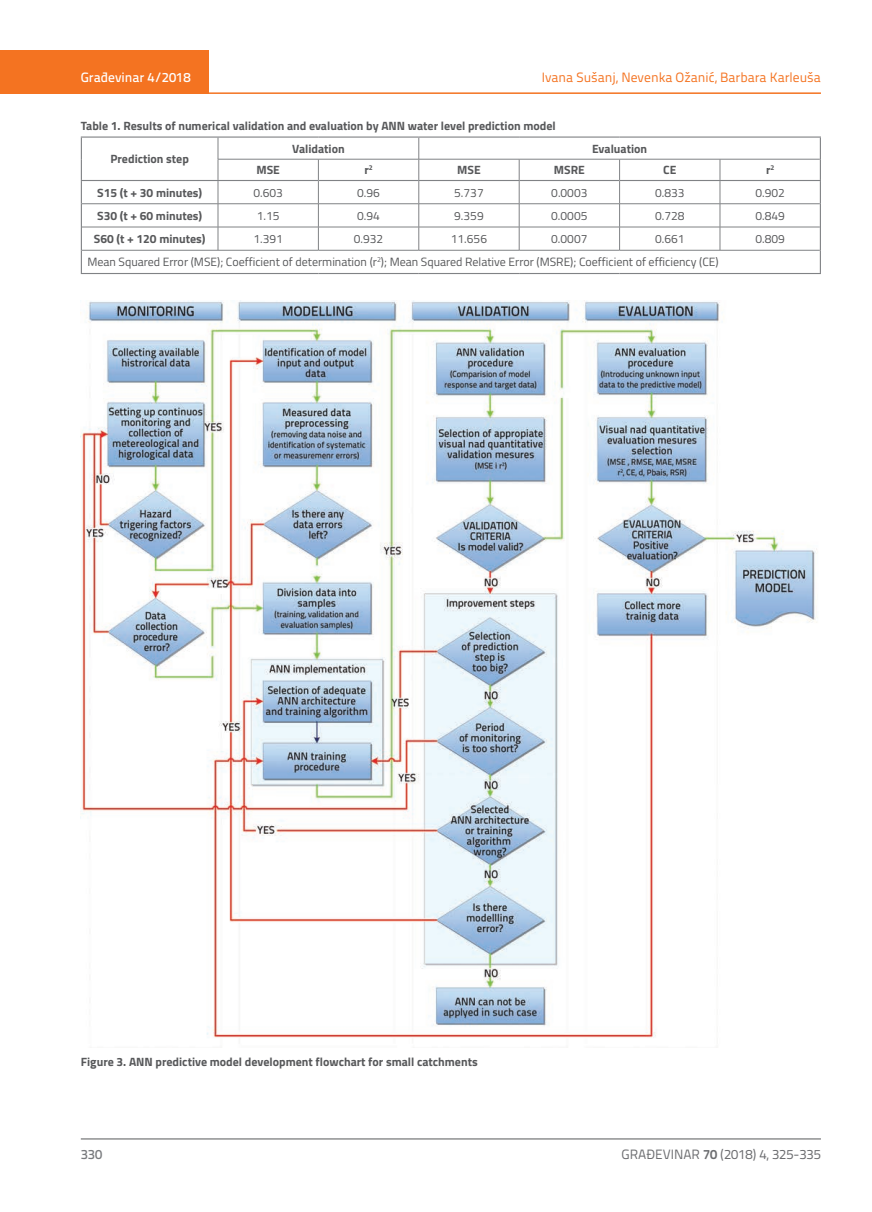
<style>
.page{position:relative;width:872px;height:1212px;background:#fff}
.page>*{position:absolute;margin:0;border:0;box-sizing:border-box;transform-origin:0 0}
.t1{font:13.5px "Titillium Text 22 L";color:#f47321}
.t2{font:13.5px "Titillium Text 22 L";color:#6c6d70}
.t3{font:500 13.5px "Titillium Text 22 L";color:#fff}
.t4{font:500 13.5px "Titillium Text 22 L";color:#787a7d}
.t5{font:700 12px "Titillium";color:#57585a}
.t6{font:12px "Titillium";color:#57585a}
.s1{font-weight:700}
</style>
<div class="page">
<div style="left:0;top:50px;width:208px;height:44px;background:#f47321"></div>
<hr style="left:0;top:92px;width:821px;height:2px;background:#f47321">
<hr style="left:81px;top:1139px;width:740px;height:1px;background:#57585a">
<hr style="left:218px;top:159px;width:100px;height:1px;background:#808285">
<hr style="left:318px;top:159px;width:101px;height:1px;background:#808285">
<hr style="left:419px;top:159px;width:100px;height:1px;background:#808285">
<hr style="left:519px;top:159px;width:100px;height:1px;background:#808285">
<hr style="left:619px;top:159px;width:101px;height:1px;background:#808285">
<hr style="left:720px;top:159px;width:100px;height:1px;background:#808285">
<hr style="left:82px;top:203px;width:136px;height:1px;background:#808285">
<hr style="left:218px;top:203px;width:100px;height:1px;background:#808285">
<hr style="left:318px;top:203px;width:101px;height:1px;background:#808285">
<hr style="left:419px;top:203px;width:100px;height:1px;background:#808285">
<hr style="left:519px;top:203px;width:100px;height:1px;background:#808285">
<hr style="left:619px;top:203px;width:101px;height:1px;background:#808285">
<hr style="left:720px;top:203px;width:100px;height:1px;background:#808285">
<hr style="left:82px;top:227px;width:136px;height:1px;background:#808285">
<hr style="left:218px;top:227px;width:100px;height:1px;background:#808285">
<svg style="left:218px;top:138px;width:1px;height:112px"></svg>
<hr style="left:318px;top:227px;width:101px;height:1px;background:#808285">
<svg style="left:318px;top:159px;width:1px;height:91px"></svg>
<hr style="left:419px;top:227px;width:100px;height:1px;background:#808285">
<svg style="left:418px;top:138px;width:1px;height:112px"></svg>
<hr style="left:519px;top:227px;width:100px;height:1px;background:#808285">
<svg style="left:519px;top:159px;width:1px;height:91px"></svg>
<hr style="left:619px;top:227px;width:101px;height:1px;background:#808285">
<svg style="left:619px;top:159px;width:1px;height:91px"></svg>
<hr style="left:720px;top:227px;width:100px;height:1px;background:#808285">
<svg style="left:719px;top:159px;width:1px;height:91px"></svg>
<hr style="left:82px;top:250px;width:136px;height:1px;background:#808285">
<hr style="left:218px;top:250px;width:100px;height:1px;background:#808285">
<hr style="left:318px;top:250px;width:101px;height:1px;background:#808285">
<hr style="left:419px;top:250px;width:100px;height:1px;background:#808285">
<hr style="left:519px;top:250px;width:100px;height:1px;background:#808285">
<hr style="left:619px;top:250px;width:101px;height:1px;background:#808285">
<hr style="left:720px;top:250px;width:100px;height:1px;background:#808285">
<hr style="left:81px;top:273px;width:137px;height:1px;background:#808285">
<hr style="left:218px;top:273px;width:100px;height:1px;background:#808285">
<hr style="left:318px;top:273px;width:101px;height:1px;background:#808285">
<hr style="left:419px;top:273px;width:100px;height:1px;background:#808285">
<hr style="left:519px;top:273px;width:100px;height:1px;background:#808285">
<hr style="left:619px;top:273px;width:101px;height:1px;background:#808285">
<hr style="left:720px;top:273px;width:101px;height:1px;background:#808285">
<hr style="left:81px;top:136px;width:137px;height:2px;background:#808285">
<svg style="left:81px;top:138px;width:1px;height:135px"></svg>
<hr style="left:81px;top:180px;width:137px;height:1px;background:#808285">
<hr style="left:218px;top:136px;width:100px;height:2px;background:#808285">
<hr style="left:318px;top:136px;width:101px;height:2px;background:#808285">
<hr style="left:419px;top:136px;width:100px;height:2px;background:#808285">
<hr style="left:519px;top:136px;width:100px;height:2px;background:#808285">
<hr style="left:619px;top:136px;width:101px;height:2px;background:#808285">
<hr style="left:720px;top:136px;width:101px;height:2px;background:#808285">
<svg style="left:820px;top:138px;width:1px;height:135px"></svg>
<hr style="left:218px;top:180px;width:100px;height:1px;background:#808285">
<hr style="left:318px;top:180px;width:101px;height:1px;background:#808285">
<hr style="left:419px;top:180px;width:100px;height:1px;background:#808285">
<hr style="left:519px;top:180px;width:100px;height:1px;background:#808285">
<hr style="left:619px;top:180px;width:101px;height:1px;background:#808285">
<hr style="left:720px;top:180px;width:101px;height:1px;background:#808285">
<img style="left:81px;top:301px;width:736px;height:737px">
<p class="t3" style="left:81px;top:67px;width:111px">Građevinar 4/2018</p>
<p class="t1" style="left:542px;top:68px;width:281px">Ivana Sušanj, Nevenka Ožanić, Barbara Karleuša</p>
<p class="t5" style="left:81px;top:116px;width:476px">Table 1. Results of numerical validation and evaluation by ANN water level prediction model</p>
<p class="t5" style="left:110px;top:150px;width:80px">Prediction step</p>
<p class="t5" style="left:292px;top:139px;width:54px">Validation</p>
<p class="t5" style="left:592px;top:139px;width:57px">Evaluation</p>
<p class="t5" style="left:256px;top:161px;width:25px">MSE</p>
<p class="t5" style="left:364px;top:161px;width:10px">r<sup>2</sup></p>
<p class="t5" style="left:457px;top:161px;width:25px">MSE</p>
<p class="t5" style="left:554px;top:161px;width:32px">MSRE</p>
<p class="t5" style="left:663px;top:161px;width:15px">CE</p>
<p class="t5" style="left:766px;top:161px;width:10px">r<sup>2</sup></p>
<p class="t5" style="left:97px;top:183px;width:106px">S15 (t + 30 minutes)</p>
<p class="t6" style="left:253px;top:184px;width:31px">0.603</p>
<p class="t6" style="left:357px;top:184px;width:24px">0.96</p>
<p class="t6" style="left:454px;top:184px;width:31px">5.737</p>
<p class="t6" style="left:551px;top:184px;width:38px">0.0003</p>
<p class="t6" style="left:655px;top:184px;width:31px">0.833</p>
<p class="t6" style="left:755px;top:184px;width:31px">0.902</p>
<p class="t5" style="left:97px;top:206px;width:106px">S30 (t + 60 minutes)</p>
<p class="t6" style="left:257px;top:207px;width:24px">1.15</p>
<p class="t6" style="left:357px;top:207px;width:24px">0.94</p>
<p class="t6" style="left:454px;top:207px;width:31px">9.359</p>
<p class="t6" style="left:551px;top:207px;width:38px">0.0005</p>
<p class="t6" style="left:655px;top:207px;width:31px">0.728</p>
<p class="t6" style="left:755px;top:207px;width:31px">0.849</p>
<p class="t5" style="left:94px;top:230px;width:113px">S60 (t + 120 minutes)</p>
<p class="t6" style="left:253px;top:230px;width:31px">1.391</p>
<p class="t6" style="left:354px;top:230px;width:31px">0.932</p>
<p class="t6" style="left:451px;top:230px;width:38px">11.656</p>
<p class="t6" style="left:551px;top:230px;width:38px">0.0007</p>
<p class="t6" style="left:655px;top:230px;width:31px">0.661</p>
<p class="t6" style="left:755px;top:230px;width:31px">0.809</p>
<p class="t6" style="left:87px;top:253px;width:633px">Mean Squared Error (MSE); Coefficient of determination (r<sup>2</sup>); Mean Squared Relative Error (MSRE); Coefficient of efficiency (CE)</p>
<p class="t5" style="left:81px;top:1053px;width:398px">Figure 3. ANN predictive model development flowchart for small catchments</p>
<p class="t4" style="left:81px;top:1144px;width:23px">330</p>
<p class="t2" style="left:621px;top:1144px;width:201px">GRAĐEVINAR <span class="s1">70</span> (2018) 4, 325-335</p>
</div>
